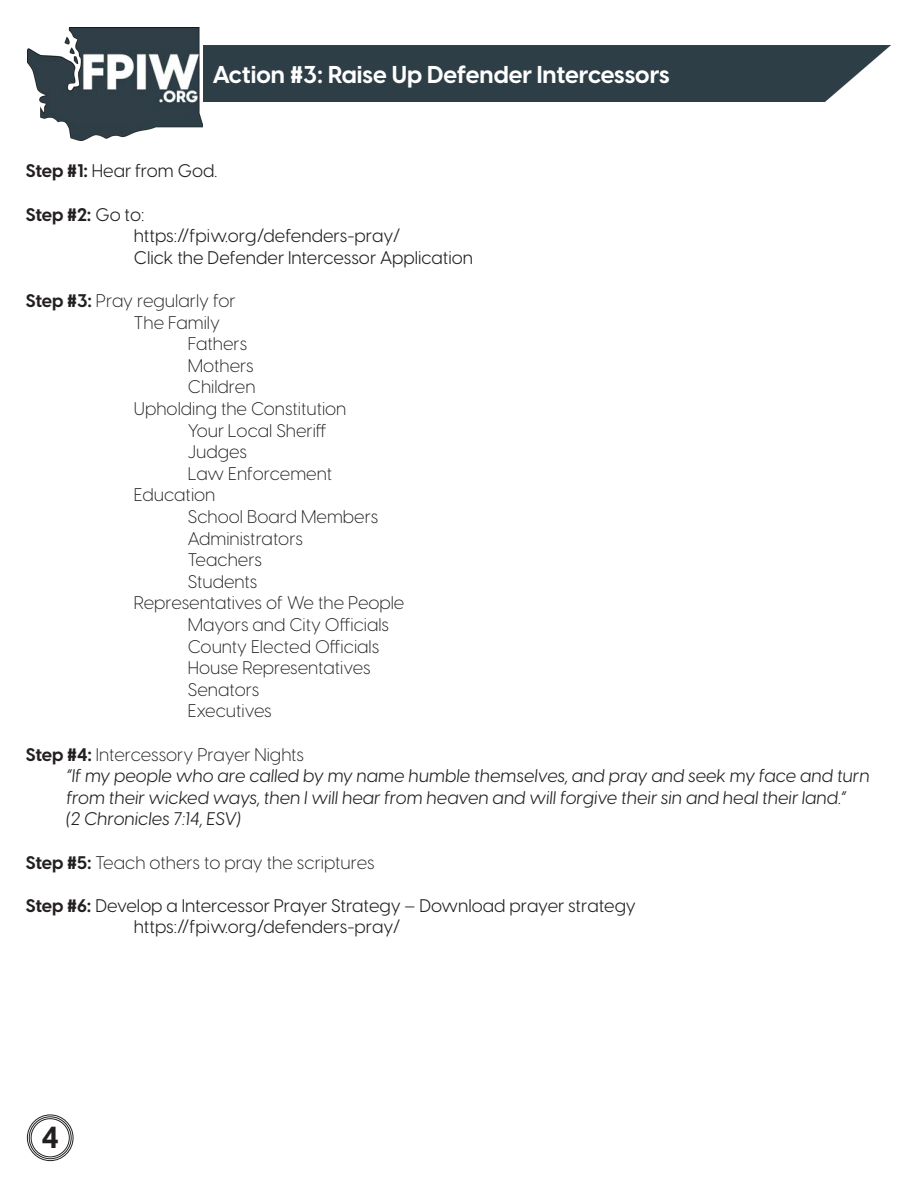
<style>
.page{position:relative;width:918px;height:1188px;background:#fff}
.page>*{position:absolute;margin:0;border:0;box-sizing:border-box;transform-origin:0 0}
.t1{font:700 30px "Visby CF";color:#231f20}
.t2{font:700 24px "Visby CF";color:#fff}
.t3{font:300 18px "Visby CF";color:#231f20}
.t4{font:18px "Visby CF";color:#231f20}
.t5{font:italic 18px/21.6px "Visby CF";color:#231f20}
.t6{font:700 18px "Visby CF";color:#231f20}
.s1{font-weight:700}
.s2{font-weight:400}
</style>
<div class="page">
<svg style="left:29px;top:1117px;width:42px;height:42px"></svg>
<div style="left:27px;top:1115px;width:46px;height:46px;border:1px solid #231f20;border-radius:50%"></div>
<div style="left:29px;top:1116px;width:43px;height:43px;border:1px solid #231f20;border-radius:50%"></div>
<div style="left:31px;top:1118px;width:39px;height:39px;border:1px solid #231f20;border-radius:50%"></div>
<div style="left:204px;top:45px;width:687px;height:56px;background:#2e3e46"></div>
<img style="left:27px;top:27px;width:175px;height:114px">
<p class="t2" style="left:213px;top:56px;width:459px">Action #3: Raise Up Defender Intercessors</p>
<p class="t4" style="left:26px;top:158px;width:193px"><span class="s1">Step #1:</span> Hear from God.</p>
<p class="t6" style="left:26px;top:200px;width:120px">Step #2: <span class="s2">Go to:</span></p>
<p class="t4" style="left:134px;top:222px;width:268px">https://fpiw.org/defenders-pray/</p>
<p class="t4" style="left:134px;top:244px;width:341px">Click the Defender Intercessor Application</p>
<p class="t3" style="left:26px;top:287px;width:211px"><span class="s1">Step #3:</span> Pray regularly for</p>
<p class="t3" style="left:134px;top:309px;width:88px">The Family</p>
<p class="t3" style="left:188px;top:330px;width:61px">Fathers</p>
<p class="t3" style="left:188px;top:352px;width:67px">Mothers</p>
<p class="t3" style="left:188px;top:374px;width:69px">Children</p>
<p class="t3" style="left:134px;top:395px;width:214px">Upholding the Constitution</p>
<p class="t3" style="left:188px;top:417px;width:141px">Your Local Sheriff</p>
<p class="t3" style="left:188px;top:438px;width:60px">Judges</p>
<p class="t3" style="left:188px;top:460px;width:146px">Law Enforcement</p>
<p class="t3" style="left:134px;top:482px;width:83px">Education</p>
<p class="t3" style="left:188px;top:503px;width:192px">School Board Members</p>
<p class="t3" style="left:188px;top:525px;width:117px">Administrators</p>
<p class="t3" style="left:188px;top:546px;width:76px">Teachers</p>
<p class="t3" style="left:188px;top:568px;width:71px">Students</p>
<p class="t3" style="left:134px;top:590px;width:272px">Representatives of We the People</p>
<p class="t3" style="left:188px;top:611px;width:203px">Mayors and City Officials</p>
<p class="t3" style="left:188px;top:633px;width:193px">County Elected Officials</p>
<p class="t3" style="left:188px;top:654px;width:184px">House Representatives</p>
<p class="t3" style="left:188px;top:676px;width:73px">Senators</p>
<p class="t3" style="left:188px;top:698px;width:85px">Executives</p>
<p class="t3" style="left:26px;top:741px;width:280px"><span class="s1">Step #4:</span> Intercessory Prayer Nights</p>
<p class="t5" style="left:66px;top:764px;width:805px">“If my people who are called by my name humble themselves, and pray and seek my face and turn from their wicked ways, then I will hear from heaven and will forgive their sin and heal their land.”<br>(2 Chronicles 7:14, ESV)</p>
<p class="t3" style="left:26px;top:849px;width:350px"><span class="s1">Step #5:</span> Teach others to pray the scriptures</p>
<p class="t4" style="left:26px;top:892px;width:611px"><span class="s1">Step #6:</span> Develop a Intercessor Prayer Strategy – Download prayer strategy</p>
<p class="t4" style="left:134px;top:914px;width:268px">https://fpiw.org/defenders-pray/</p>
<h1 class="t1" style="left:42px;top:1114px;width:19px">4</h1>
</div>
